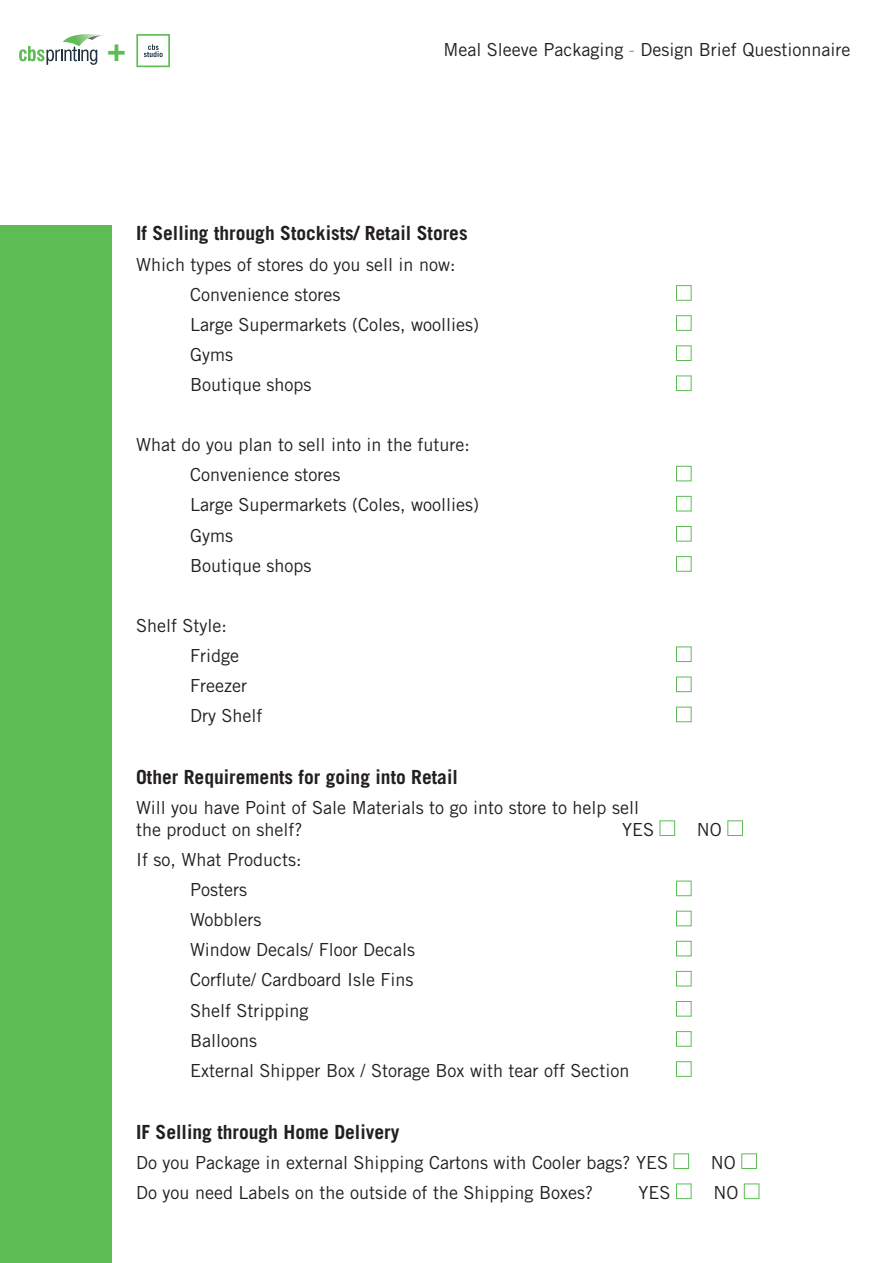
<style>
.page{position:relative;width:893px;height:1263px;background:#fff}
.page>*{position:absolute;margin:0;border:0;box-sizing:border-box;transform-origin:0 0}
.t1{font:700 30.3px "Trade Gothic";color:#5ebc55}
.t2{font:700 19.5px "Trade Gothic";color:#231f20}
.t3{font:18px "Trade Gothic";color:#231f20}
.s1{color:#5ebc55}
</style>
<div class="page">
<div style="left:676px;top:285px;width:15px;height:16px;border:1px solid #5ebc55"></div>
<div style="left:676px;top:315px;width:15px;height:16px;border:1px solid #5ebc55"></div>
<div style="left:676px;top:345px;width:15px;height:16px;border:1px solid #5ebc55"></div>
<div style="left:676px;top:376px;width:15px;height:15px;border:1px solid #5ebc55"></div>
<div style="left:676px;top:466px;width:15px;height:15px;border:1px solid #5ebc55"></div>
<div style="left:676px;top:496px;width:15px;height:15px;border:1px solid #5ebc55"></div>
<div style="left:676px;top:526px;width:15px;height:15px;border:1px solid #5ebc55"></div>
<div style="left:676px;top:556px;width:15px;height:16px;border:1px solid #5ebc55"></div>
<div style="left:676px;top:646px;width:15px;height:16px;border:1px solid #5ebc55"></div>
<div style="left:676px;top:677px;width:15px;height:15px;border:1px solid #5ebc55"></div>
<div style="left:676px;top:707px;width:15px;height:15px;border:1px solid #5ebc55"></div>
<div style="left:660px;top:820px;width:15px;height:16px;border:1px solid #5ebc55"></div>
<div style="left:727px;top:820px;width:16px;height:16px;border:1px solid #5ebc55"></div>
<div style="left:676px;top:881px;width:15px;height:15px;border:1px solid #5ebc55"></div>
<div style="left:676px;top:911px;width:15px;height:15px;border:1px solid #5ebc55"></div>
<div style="left:676px;top:941px;width:15px;height:15px;border:1px solid #5ebc55"></div>
<div style="left:676px;top:971px;width:15px;height:15px;border:1px solid #5ebc55"></div>
<div style="left:676px;top:1001px;width:15px;height:15px;border:1px solid #5ebc55"></div>
<div style="left:676px;top:1031px;width:15px;height:16px;border:1px solid #5ebc55"></div>
<div style="left:676px;top:1061px;width:15px;height:16px;border:1px solid #5ebc55"></div>
<div style="left:673px;top:1153px;width:16px;height:16px;border:1px solid #5ebc55"></div>
<div style="left:741px;top:1153px;width:16px;height:16px;border:1px solid #5ebc55"></div>
<div style="left:676px;top:1183px;width:15px;height:16px;border:1px solid #5ebc55"></div>
<div style="left:744px;top:1183px;width:15px;height:16px;border:1px solid #5ebc55"></div>
<div style="left:0;top:225px;width:112px;height:1038px;background:#5ebc55"></div>
<svg style="left:19px;top:34px;width:84px;height:31px"></svg>
<svg style="left:136px;top:34px;width:34px;height:33px"></svg>
<p class="t1" style="left:108px;top:31px;width:20px">+</p>
<p class="t3" style="left:443px;top:39px;width:408px">Meal Sleeve Packaging <span class="s1">-</span> Design Brief Questionnaire</p>
<p class="t2" style="left:136px;top:221px;width:333px">If Selling through Stockists/ Retail Stores</p>
<p class="t3" style="left:136px;top:253px;width:321px">Which types of stores do you sell in now:</p>
<p class="t3" style="left:190px;top:283px;width:152px">Convenience stores</p>
<p class="t3" style="left:190px;top:313px;width:290px">Large Supermarkets (Coles, woollies)</p>
<p class="t3" style="left:190px;top:344px;width:44px">Gyms</p>
<p class="t3" style="left:190px;top:374px;width:123px">Boutique shops</p>
<p class="t3" style="left:136px;top:434px;width:335px">What do you plan to sell into in the future:</p>
<p class="t3" style="left:190px;top:464px;width:152px">Convenience stores</p>
<p class="t3" style="left:190px;top:494px;width:290px">Large Supermarkets (Coles, woollies)</p>
<p class="t3" style="left:190px;top:524px;width:44px">Gyms</p>
<p class="t3" style="left:190px;top:554px;width:123px">Boutique shops</p>
<p class="t3" style="left:136px;top:614px;width:92px">Shelf Style:</p>
<p class="t3" style="left:190px;top:645px;width:51px">Fridge</p>
<p class="t3" style="left:190px;top:675px;width:58px">Freezer</p>
<p class="t3" style="left:190px;top:705px;width:74px">Dry Shelf</p>
<p class="t2" style="left:136px;top:765px;width:323px">Other Requirements for going into Retail</p>
<p class="t3" style="left:136px;top:797px;width:505px">Will you have Point of Sale Materials to go into store to help sell</p>
<p class="t3" style="left:136px;top:819px;width:168px">the product on shelf?</p>
<p class="t3" style="left:622px;top:819px;width:34px">YES</p>
<p class="t3" style="left:697px;top:819px;width:27px">NO</p>
<p class="t3" style="left:136px;top:849px;width:167px">If so, What Products:</p>
<p class="t3" style="left:190px;top:879px;width:58px">Posters</p>
<p class="t3" style="left:190px;top:909px;width:73px">Wobblers</p>
<p class="t3" style="left:190px;top:939px;width:227px">Window Decals/ Floor Decals</p>
<p class="t3" style="left:190px;top:969px;width:225px">Corflute/ Cardboard Isle Fins</p>
<p class="t3" style="left:190px;top:999px;width:120px">Shelf Stripping</p>
<p class="t3" style="left:190px;top:1029px;width:69px">Balloons</p>
<p class="t3" style="left:190px;top:1059px;width:441px">External Shipper Box / Storage Box with tear off Section</p>
<p class="t2" style="left:136px;top:1120px;width:265px">IF Selling through Home Delivery</p>
<p class="t3" style="left:136px;top:1151px;width:533px">Do you Package in external Shipping Cartons with Cooler bags? YES</p>
<p class="t3" style="left:711px;top:1151px;width:27px">NO</p>
<p class="t3" style="left:136px;top:1182px;width:458px">Do you need Labels on the outside of the Shipping Boxes?</p>
<p class="t3" style="left:639px;top:1182px;width:34px">YES</p>
<p class="t3" style="left:713px;top:1182px;width:27px">NO</p>
</div>
